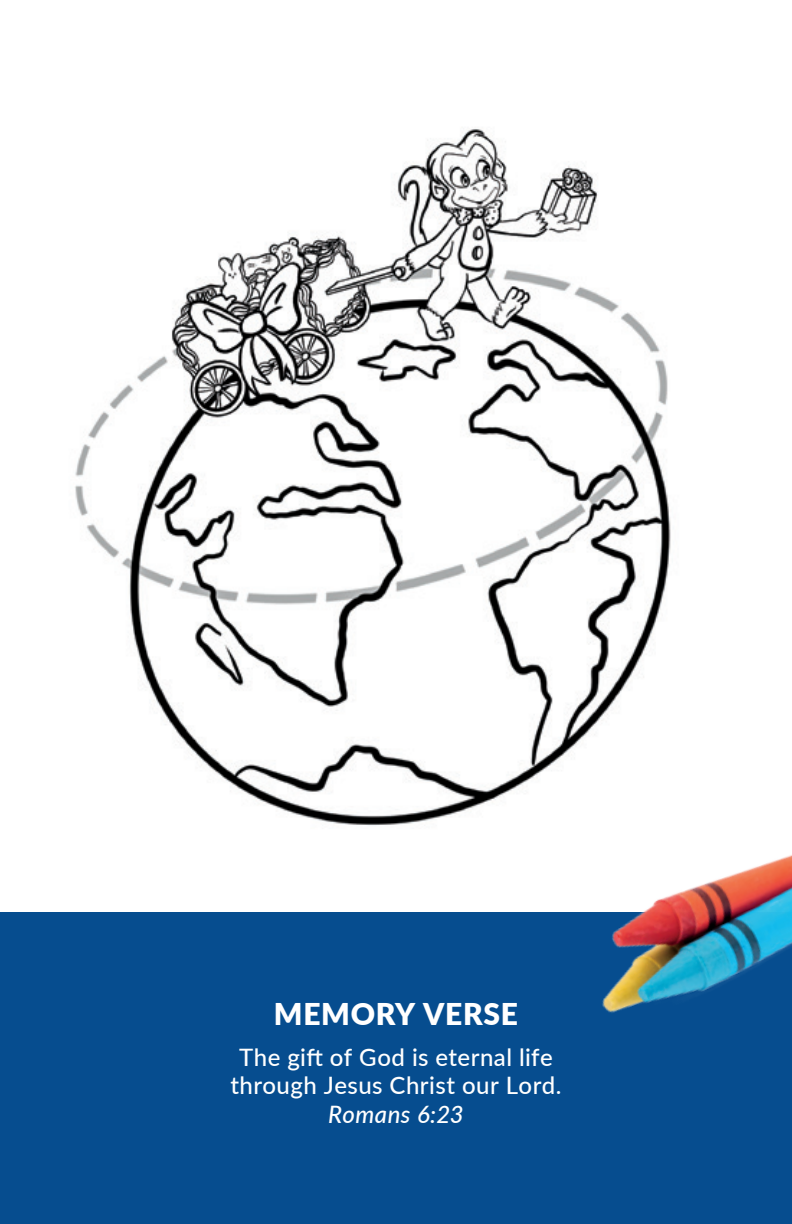
<style>
.page{position:relative;width:792px;height:1224px;background:#fff}
.page>*{position:absolute;margin:0;border:0;box-sizing:border-box;transform-origin:0 0}
.t1{font:900 30px "Lato";letter-spacing:.02em;color:#fff}
.t2{font:500 24px/28.8px "Lato";letter-spacing:.02em;color:#fff;text-align:center}
.t3{font:italic 500 24px "Lato";letter-spacing:.02em;color:#fff}
</style>
<div class="page">
<img style="left:75px;top:129px;width:596px;height:697px">
<div style="left:0;top:912px;width:792px;height:312px;background:#064d8f"></div>
<img style="left:505px;top:794px;width:287px;height:219px">
<p class="t1" style="left:274px;top:991px;width:245px">MEMORY VERSE</p>
<p class="t2" style="left:230px;top:1041px;width:333px">The gift of God is eternal life through Jesus Christ our Lord.</p>
<p class="t3" style="left:328px;top:1097px;width:137px">Romans 6:23</p>
</div>
